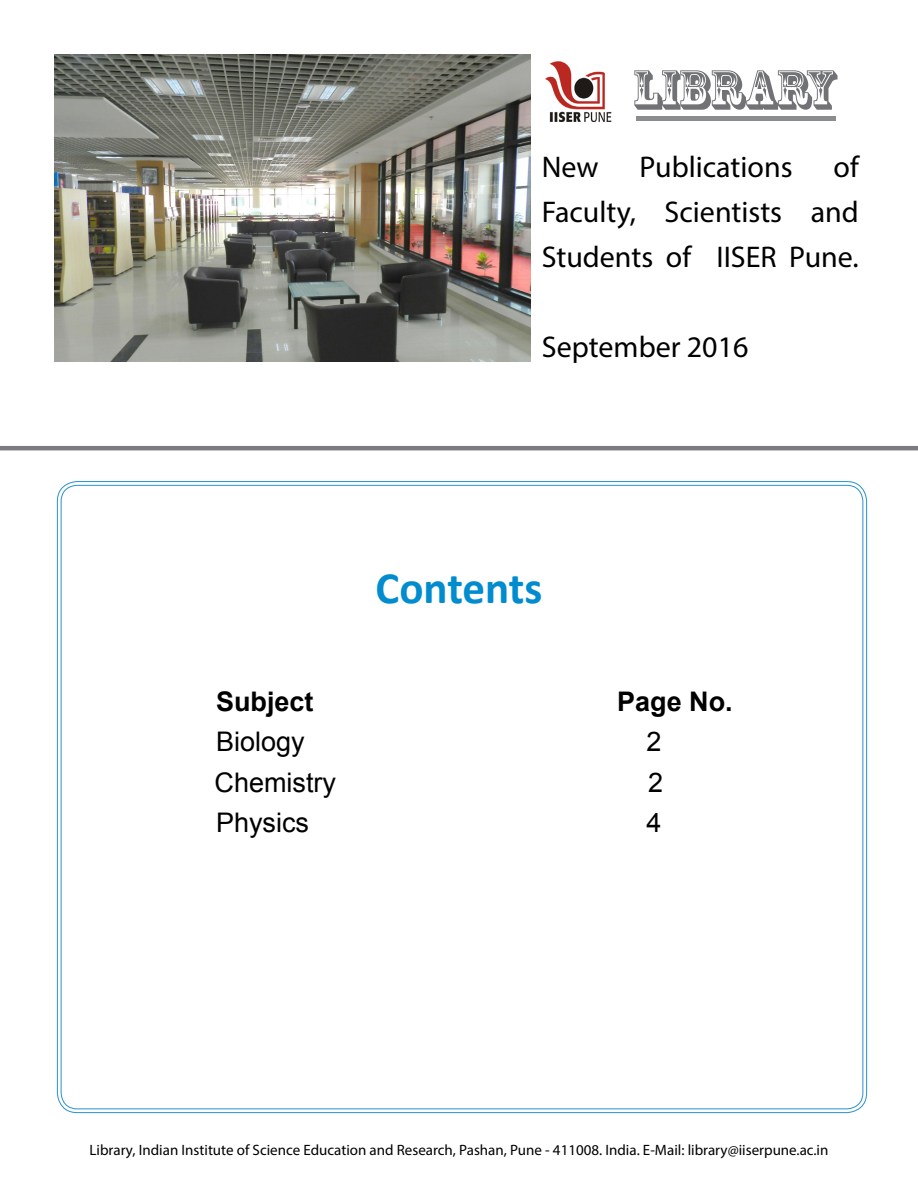
<style>
.page{position:relative;width:918px;height:1188px;background:#fff}
.page>*{position:absolute;margin:0;border:0;box-sizing:border-box;transform-origin:0 0}
.t1{font:52.5px "Rosewood Std";color:#717275}
.t2{font:700 45px "Calibri";color:#008ccf}
.t3{font:30px/45px "Myriad Pro";color:#000;text-align:justify}
.t4{font:27px "Arial";color:#000}
.t5{font:700 27px "Arial";color:#000}
.t6{font:15px "Myriad Pro";color:#000}
</style>
<div class="page">
<hr style="left:636px;top:117px;width:199px;height:4px;background:#8a8c8e">
<hr style="left:0;top:446px;width:918px;height:4px;background:#7b7c7f">
<img style="left:54px;top:54px;width:477px;height:308px">
<img style="left:546px;top:61px;width:66px;height:60px">
<h1 class="t1" style="left:633px;top:59px;width:205px">LIBRARY</h1>
<h3 class="t3" style="left:542px;top:144px;width:319px;text-indent:292px">of Faculty, Scientists and Students of IISER Pune.</h3>
<h3 class="t3" style="left:542px;top:144px;width:58px">New</h3>
<h3 class="t3" style="left:640px;top:144px;width:154px">Publications</h3>
<h3 class="t3" style="left:542px;top:324px;width:208px">September 2016</h3>
<h2 class="t2" style="left:376px;top:559px;width:168px">Contents</h2>
<h3 class="t5" style="left:216px;top:683px;width:99px">Subject</h3>
<h3 class="t5" style="left:617px;top:683px;width:117px">Page No.</h3>
<h3 class="t4" style="left:216px;top:724px;width:90px">Biology</h3>
<h3 class="t4" style="left:647px;top:724px;width:17px">2</h3>
<h3 class="t4" style="left:215px;top:764px;width:123px">Chemistry</h3>
<h3 class="t4" style="left:648px;top:764px;width:17px">2</h3>
<h3 class="t4" style="left:216px;top:805px;width:95px">Physics</h3>
<h3 class="t4" style="left:647px;top:805px;width:17px">4</h3>
<p class="t6" style="left:90px;top:1141px;width:740px">Library, Indian Institute of Science Education and Research, Pashan, Pune - 411008. India. E-Mail: library@iiserpune.ac.in</p>
</div>
